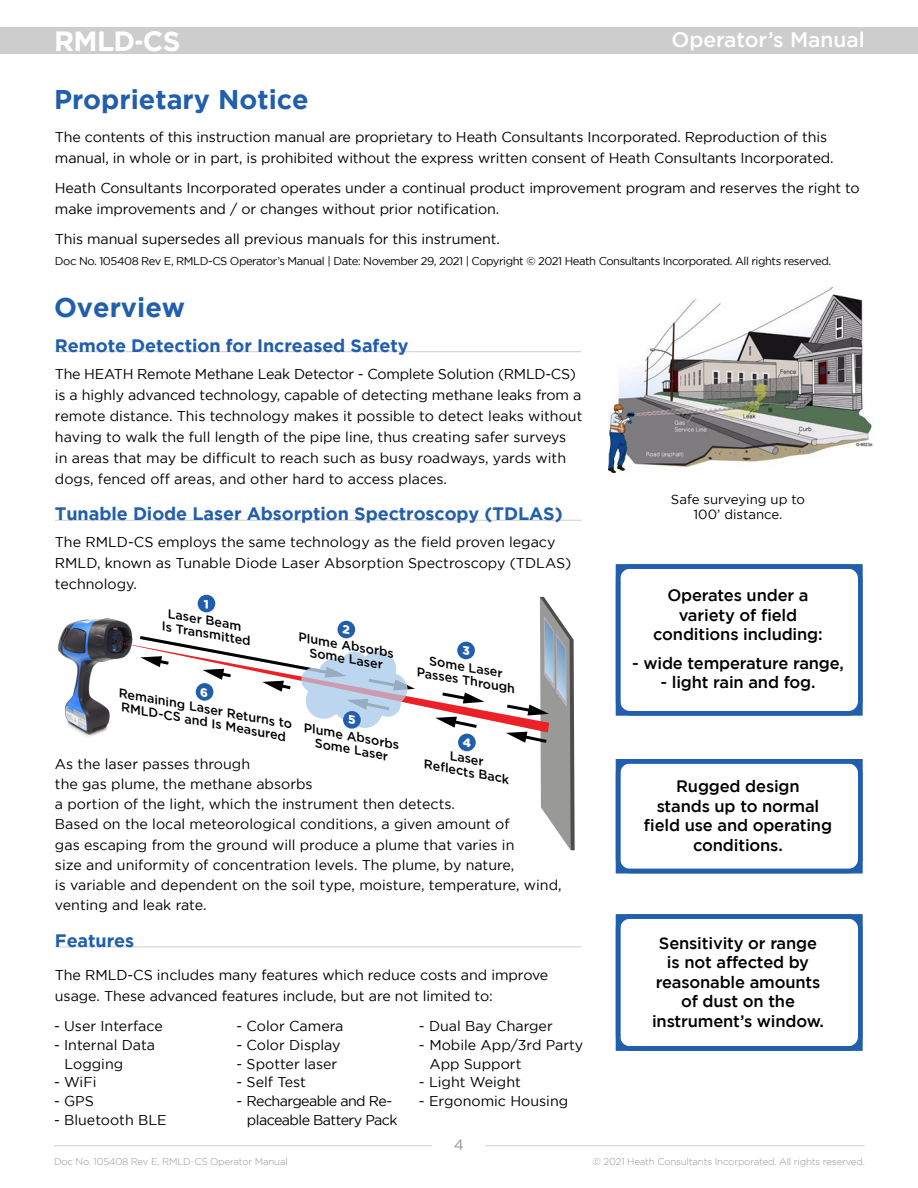
<style>
.page{position:relative;width:918px;height:1188px;background:#fff}
.page>*{position:absolute;margin:0;border:0;box-sizing:border-box;transform-origin:0 0}
.t1{font:700 27.75px "Gotham";letter-spacing:-.02em;color:#fff}
.t2{font:700 27px "Gotham";color:#215eac}
.t3{font:500 21px "Gotham";color:#fff}
.t4{font:700 18px "Gotham";letter-spacing:-.005em;color:#215eac}
.t5{font:500 16.5px/19.5px "Gotham";letter-spacing:-.01em;color:#000;text-align:center}
.t6{font:15px "Gotham";color:#939598}
.t7{font:14.25px/21px "Gotham";letter-spacing:-.005em;color:#000}
.t8{font:14.25px/18.8px "Gotham";letter-spacing:-.04em;color:#000}
.t9{font:13.2px/15.9px "Gotham";color:#000;text-align:center}
.t10{font:italic 500 12.45px/13.2px "Gotham";color:#000;text-align:center}
.t11{font:11.25px "Gotham";letter-spacing:-.04em;color:#000}
.t12{font:300 9.75px "Gotham";letter-spacing:-.02em;color:#939598}
</style>
<div class="page">
<div style="left:0;top:27px;width:918px;height:27px;background:#cdcdcd"></div>
<hr style="left:54px;top:1145px;width:811px;height:1px;background:#000">
<div style="left:433px;top:1138px;width:52px;height:38px;background:#fff"></div>
<img style="left:58px;top:618px;width:56px;height:119px">
<div style="left:198px;top:595px;width:17px;height:17px;background:#215eac;border-radius:50%"></div>
<hr style="left:55px;top:351px;width:526px;height:1px;background:#d1d3d4">
<hr style="left:55px;top:520px;width:526px;height:1px;background:#d1d3d4">
<hr style="left:55px;top:946px;width:526px;height:1px;background:#d1d3d4">
<div style="left:616px;top:564px;width:246px;height:152px;border:4px solid #215eac"></div>
<div style="left:616px;top:759px;width:246px;height:114px;border:4px solid #215eac"></div>
<div style="left:616px;top:914px;width:246px;height:137px;border:4px solid #215eac"></div>
<img style="left:608px;top:287px;width:265px;height:185px">
<svg style="left:114px;top:597px;width:461px;height:253px"></svg>
<h1 class="t1" style="left:54px;top:25px;width:128px">RMLD-CS</h1>
<h3 class="t3" style="left:672px;top:28px;width:195px">Operator’s Manual</h3>
<h2 class="t2" style="left:54px;top:84px;width:256px">Proprietary Notice</h2>
<p class="t7" style="left:55px;top:127px;width:780px">The contents of this instruction manual are proprietary to Heath Consultants Incorporated. Reproduction of this manual, in whole or in part, is prohibited without the express written consent of Heath Consultants Incorporated.</p>
<p class="t7" style="left:55px;top:178px;width:806px">Heath Consultants Incorporated operates under a continual product improvement program and reserves the right to make improvements and / or changes without prior notification.</p>
<p class="t7" style="left:55px;top:229px;width:446px">This manual supersedes all previous manuals for this instrument.</p>
<p class="t11" style="left:55px;top:255px;width:778px">Doc No. 105408 Rev E, RMLD-CS Operator’s Manual | Date: November 29, 2021 | Copyright © 2021 Heath Consultants Incorporated. All rights reserved.</p>
<h2 class="t2" style="left:54px;top:292px;width:133px">Overview</h2>
<p class="t4" style="left:55px;top:335px;width:355px">Remote Detection for Increased Safety</p>
<p class="t7" style="left:55px;top:363px;width:529px">The HEATH Remote Methane Leak Detector - Complete Solution (RMLD-CS) is a highly advanced technology, capable of detecting methane leaks from a remote distance. This technology makes it possible to detect leaks without having to walk the full length of the pipe line, thus creating safer surveys<br>in areas that may be difficult to reach such as busy roadways, yards with dogs, fenced off areas, and other hard to access places.</p>
<p class="t4" style="left:55px;top:503px;width:509px">Tunable Diode Laser Absorption Spectroscopy (TDLAS)</p>
<p class="t7" style="left:55px;top:531px;width:518px">The RMLD-CS employs the same technology as the field proven legacy<br>RMLD, known as Tunable Diode Laser Absorption Spectroscopy (TDLAS) technology.</p>
<p class="t10" style="left:166px;top:606px;width:92px;text-align:left;rotate:10deg">Laser Beam<br>Is Transmitted</p>
<p class="t10" style="left:300px;top:630px;width:98px;rotate:10deg">Plume Absorbs<br>Some Laser</p>
<p class="t10" style="left:421px;top:652px;width:101px;rotate:10deg">Some Laser<br>Passes Through</p>
<p class="t10" style="left:121px;top:687px;width:178px;rotate:10deg">Remaining Laser Returns to</p>
<p class="t10" style="left:123px;top:701px;width:169px;rotate:10deg">RMLD-CS and Is Measured</p>
<p class="t10" style="left:306px;top:721px;width:98px;rotate:10deg">Plume Absorbs<br>Some Laser</p>
<p class="t10" style="left:428px;top:745px;width:88px;rotate:10deg">Laser<br>Reflects Back</p>
<p class="t7" style="left:55px;top:753px;width:508px;line-height:20.2px">As the laser passes through<br>the gas plume, the methane absorbs<br>a portion of the light, which the instrument then detects.<br>Based on the local meteorological conditions, a given amount of<br>gas escaping from the ground will produce a plume that varies in<br>size and uniformity of concentration levels. The plume, by nature,<br>is variable and dependent on the soil type, moisture, temperature, wind, venting and leak rate.</p>
<p class="t4" style="left:55px;top:930px;width:81px">Features</p>
<p class="t7" style="left:55px;top:964px;width:495px">The RMLD-CS includes many features which reduce costs and improve usage. These advanced features include, but are not limited to:</p>
<p class="t7" style="left:54px;top:1015px;width:110px">- User Interface</p>
<p class="t7" style="left:65px;top:1035px;width:92px;line-height:18.8px;text-indent:-11px">- Internal Data<br>Logging</p>
<p class="t7" style="left:54px;top:1072px;width:44px">- WiFi</p>
<p class="t7" style="left:54px;top:1090px;width:41px">- GPS</p>
<p class="t7" style="left:54px;top:1109px;width:114px">- Bluetooth BLE</p>
<p class="t7" style="left:236px;top:1015px;width:109px">- Color Camera</p>
<p class="t7" style="left:236px;top:1034px;width:106px">- Color Display</p>
<p class="t7" style="left:236px;top:1053px;width:102px">- Spotter laser</p>
<p class="t7" style="left:236px;top:1072px;width:71px">- Self Test</p>
<p class="t8" style="left:247px;top:1091px;width:152px;text-indent:-11px">- Rechargeable and Re&shy;placeable Battery Pack</p>
<p class="t7" style="left:419px;top:1015px;width:135px">- Dual Bay Charger</p>
<p class="t7" style="left:429px;top:1035px;width:155px;line-height:18.8px;text-indent:-11px">- Mobile App/3rd Party<br>App Support</p>
<p class="t7" style="left:419px;top:1072px;width:103px">- Light Weight</p>
<p class="t7" style="left:419px;top:1090px;width:151px">- Ergonomic Housing</p>
<p class="t6" style="left:454px;top:1137px;width:12px">4</p>
<p class="t9" style="left:671px;top:491px;width:136px">Safe surveying up to<br>100’ distance.</p>
<p class="t5" style="left:653px;top:586px;width:171px">Operates under a variety of field conditions including:</p>
<p class="t5" style="left:632px;top:653px;width:213px">- wide temperature range,</p>
<p class="t5" style="left:660px;top:673px;width:157px">- light rain and fog.</p>
<p class="t5" style="left:644px;top:776px;width:190px">Rugged design<br>stands up to normal field use and operating conditions.</p>
<p class="t5" style="left:652px;top:933px;width:173px">Sensitivity or range is not affected by reasonable amounts of dust on the instrument’s window.</p>
<p class="t12" style="left:54px;top:1156px;width:235px">Doc No. 105408 Rev E, RMLD-CS Operator Manual</p>
<p class="t12" style="left:593px;top:1156px;width:273px">© 2021 Heath Consultants Incorporated. All rights reserved.</p>
</div>
